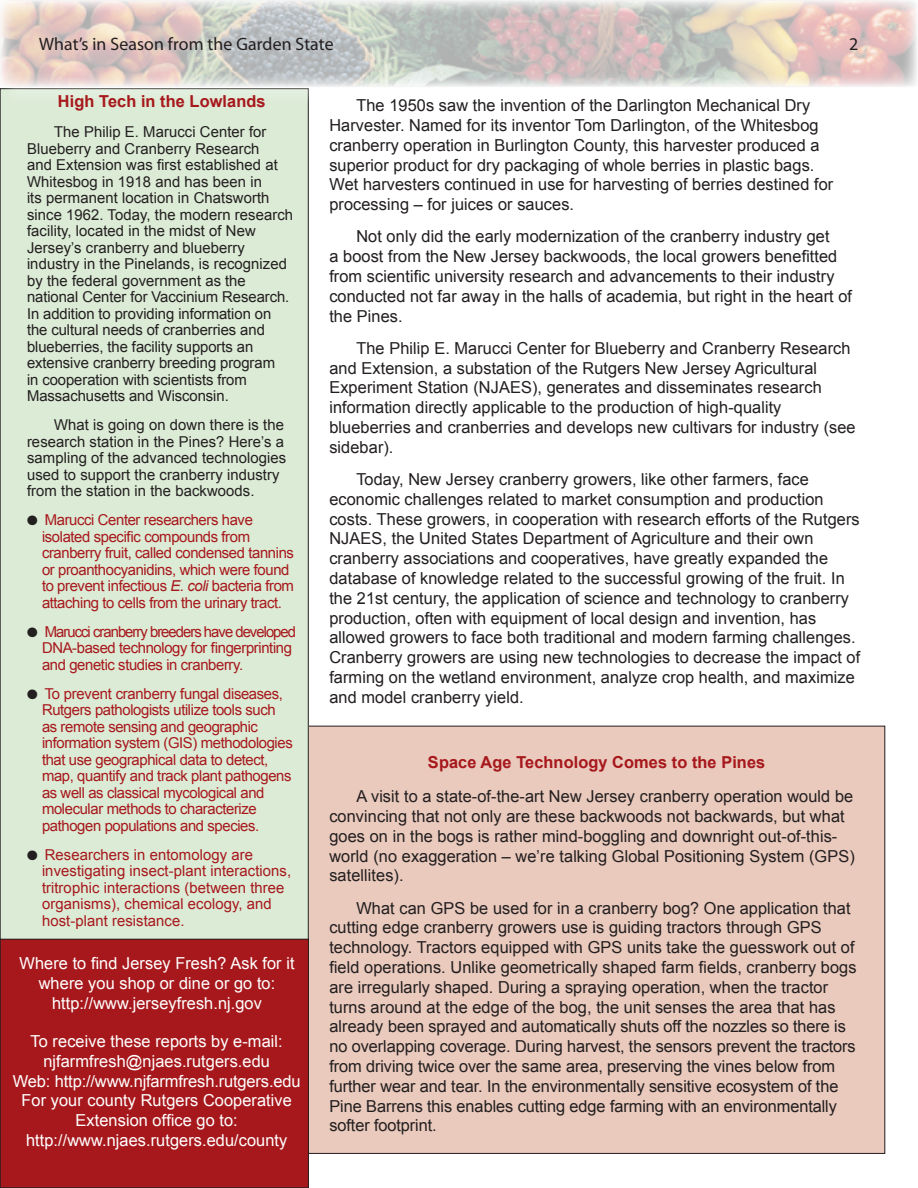
<style>
.page{position:relative;width:918px;height:1188px;background:#fff}
.page>*{position:absolute;margin:0;border:0;box-sizing:border-box;transform-origin:0 0}
.t1{font:18px "Myriad Pro";color:#231f20}
.Body_Text{font:16.5px/19.8px "Arial";color:#231f20}
.t2{font:16.5px/19.8px "Arial";color:#fff;text-align:center}
.Heading{font:700 16.5px "Arial";color:#a7181c}
.Body_Text-2{font:15px/16.5px "Arial";color:#231f20}
.Body_Text-3{font:15px/16.5px "Arial";letter-spacing:-.03em;color:#a7181c}
.Body_Text-4{font:15px/16.5px "Arial";color:#a7181c}
.Body_Text-5{font:15px/16.5px "Arial";letter-spacing:-.05em;color:#a7181c}
.s1{color:#231f20}
.s2{font-style:italic}
</style>
<div class="page">
<div style="left:308px;top:726px;width:577px;height:427px;background:#eacabd"></div>
<div style="left:0;top:89px;width:308px;height:1099px;background:#dcebd6"></div>
<div style="left:0;top:939px;width:308px;height:249px;background:#a7181c"></div>
<div style="left:0;top:939px;width:309px;height:249px;border:1px solid #231f20"></div>
<div style="left:2px;top:2px;width:916px;height:104px;background:#fff;opacity:.75"></div>
<img style="left:2px;top:2px;width:914px;height:83px">
<p class="t1" style="left:39px;top:33px;width:297px">What’s in Season from the Garden State</p>
<p class="t1" style="left:849px;top:33px;width:11px">2</p>
<p class="Heading" style="left:58px;top:90px;width:210px">High Tech in the Lowlands</p>
<p class="Body_Text-2" style="left:27px;top:124px;width:268px;text-indent:27px">The Philip E. Marucci Center for Blueberry and Cranberry Research<br>and Extension was first established at Whitesbog in 1918 and has been in<br>its permanent location in Chatsworth since 1962. Today, the modern research facility, located in the midst of New Jersey’s cranberry and blueberry industry in the Pinelands, is recognized by the federal government as the national Center for Vaccinium Research.<br>In addition to providing information on the cultural needs of cranberries and blueberries, the facility supports an extensive cranberry breeding program<br>in cooperation with scientists from Massachusetts and Wisconsin.</p>
<p class="Body_Text-2" style="left:27px;top:417px;width:261px;text-indent:27px">What is going on down there is the research station in the Pines? Here’s a sampling of the advanced technologies used to support the cranberry industry from the station in the backwoods.</p>
<p class="Body_Text-3" style="left:42px;top:512px;width:254px;text-indent:-15px"><span class="s1">●</span> Marucci Center researchers have isolated specific compounds from cranberry fruit, called condensed tannins or proanthocyanidins, which were found to prevent infectious <span class="s2">E. coli</span> bacteria from attaching to cells from the urinary tract.</p>
<p class="Body_Text-5" style="left:42px;top:623px;width:256px;text-indent:-15px"><span class="s1">●</span> Marucci cranberry breeders have developed<br>DNA-based technology for fingerprinting and genetic studies in cranberry.</p>
<p class="Body_Text-3" style="left:42px;top:685px;width:253px;text-indent:-15px"><span class="s1">●</span> To prevent cranberry fungal diseases, Rutgers pathologists utilize tools such as remote sensing and geographic information system (GIS) methodologies that use geographical data to detect, map, quantify and track plant pathogens as well as classical mycological and molecular methods to characterize pathogen populations and species.</p>
<p class="Body_Text-4" style="left:42px;top:846px;width:251px;text-indent:-15px"><span class="s1">●</span> Researchers in entomology are investigating insect-plant interactions, tritrophic interactions (between three organisms), chemical ecology, and host-plant resistance.</p>
<p class="t2" style="left:20px;top:954px;width:277px">Where to find Jersey Fresh? Ask for it where you shop or dine or go to:</p>
<p class="t2" style="left:52px;top:993px;width:212px">http://www.jerseyfresh.nj.gov</p>
<p class="t2" style="left:31px;top:1031px;width:254px">To receive these reports by e-mail:</p>
<p class="t2" style="left:43px;top:1051px;width:229px">njfarmfresh@njaes.rutgers.edu</p>
<p class="t2" style="left:13px;top:1071px;width:289px">Web: http://www.njfarmfresh.rutgers.edu</p>
<p class="t2" style="left:21px;top:1091px;width:272px">For your county Rutgers Cooperative<br>Extension office go to:</p>
<p class="t2" style="left:26px;top:1130px;width:263px">http://www.njaes.rutgers.edu/county</p>
<p class="Body_Text" style="left:329px;top:96px;width:506px;text-indent:27px">The 1950s saw the invention of the Darlington Mechanical Dry Harvester. Named for its inventor Tom Darlington, of the Whitesbog cranberry operation in Burlington County, this harvester produced a superior product for dry packaging of whole berries in plastic bags.<br>Wet harvesters continued in use for harvesting of berries destined for processing – for juices or sauces.</p>
<p class="Body_Text" style="left:329px;top:227px;width:524px;text-indent:27px">Not only did the early modernization of the cranberry industry get<br>a boost from the New Jersey backwoods, the local growers benefitted from scientific university research and advancements to their industry conducted not far away in the halls of academia, but right in the heart of the Pines.</p>
<p class="Body_Text" style="left:329px;top:338px;width:528px;text-indent:27px">The Philip E. Marucci Center for Blueberry and Cranberry Research and Extension, a substation of the Rutgers New Jersey Agricultural Experiment Station (NJAES), generates and disseminates research information directly applicable to the production of high-quality blueberries and cranberries and develops new cultivars for industry (see sidebar).</p>
<p class="Body_Text" style="left:329px;top:469px;width:532px;text-indent:27px">Today, New Jersey cranberry growers, like other farmers, face economic challenges related to market consumption and production costs. These growers, in cooperation with research efforts of the Rutgers NJAES, the United States Department of Agriculture and their own cranberry associations and cooperatives, have greatly expanded the database of knowledge related to the successful growing of the fruit. In the 21st century, the application of science and technology to cranberry production, often with equipment of local design and invention, has allowed growers to face both traditional and modern farming challenges.<br>Cranberry growers are using new technologies to decrease the impact of farming on the wetland environment, analyze crop health, and maximize and model cranberry yield.</p>
<p class="Heading" style="left:428px;top:752px;width:339px">Space Age Technology Comes to the Pines</p>
<p class="Body_Text" style="left:329px;top:787px;width:527px;text-indent:27px">A visit to a state-of-the-art New Jersey cranberry operation would be convincing that not only are these backwoods not backwards, but what goes on in the bogs is rather mind-boggling and downright out-of-this&shy;world (no exaggeration – we’re talking Global Positioning System (GPS) satellites).</p>
<p class="Body_Text" style="left:329px;top:898px;width:529px;text-indent:27px">What can GPS be used for in a cranberry bog? One application that cutting edge cranberry growers use is guiding tractors through GPS technology. Tractors equipped with GPS units take the guesswork out of field operations. Unlike geometrically shaped farm fields, cranberry bogs are irregularly shaped. During a spraying operation, when the tractor turns around at the edge of the bog, the unit senses the area that has already been sprayed and automatically shuts off the nozzles so there is no overlapping coverage. During harvest, the sensors prevent the tractors from driving twice over the same area, preserving the vines below from further wear and tear. In the environmentally sensitive ecosystem of the Pine Barrens this enables cutting edge farming with an environmentally softer footprint.</p>
</div>
